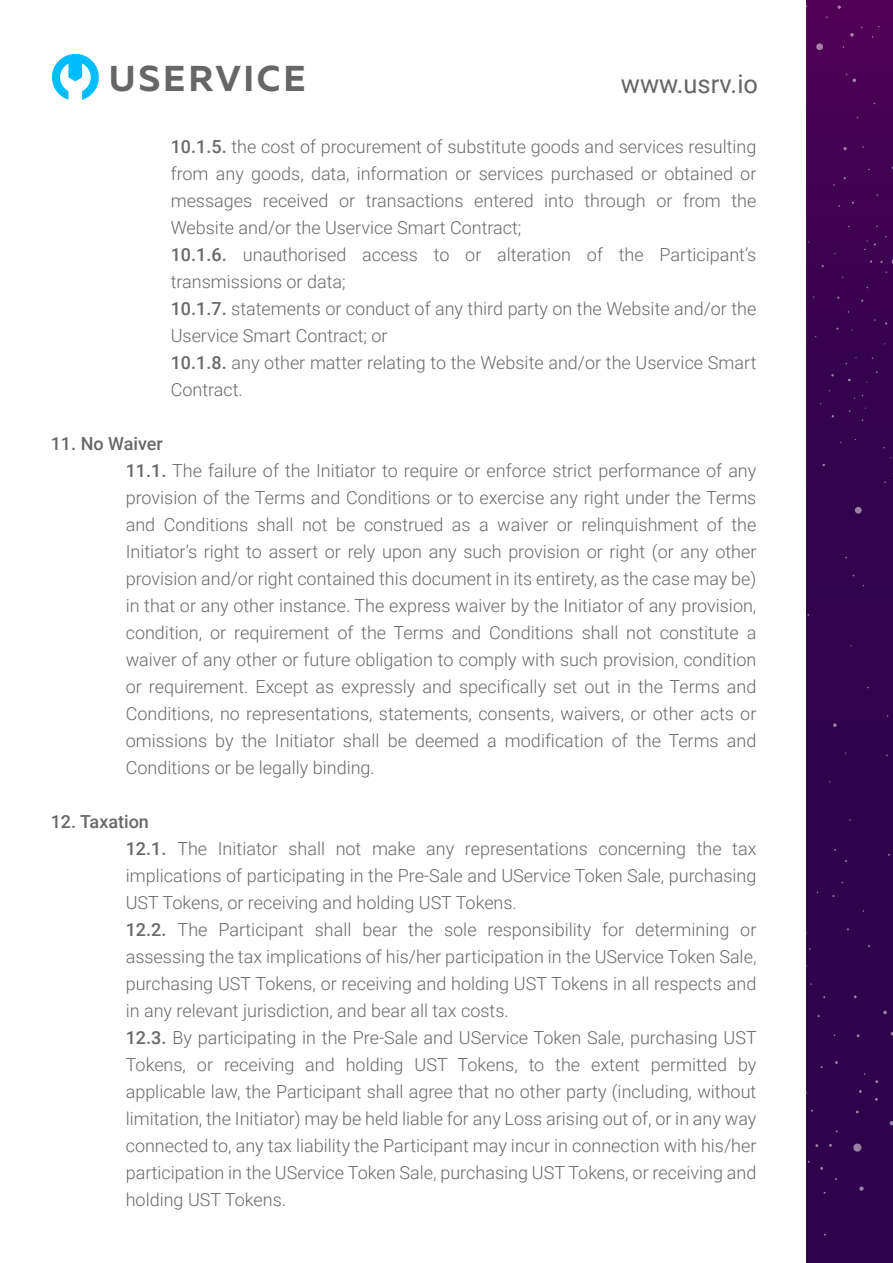
<style>
.page{position:relative;width:893px;height:1263px;background:#fff}
.page>*{position:absolute;margin:0;border:0;box-sizing:border-box;transform-origin:0 0}
.t1{font:700 35.85px "Muller";letter-spacing:.075em;color:#666}
.t2{font:25.5px "Roboto";color:#666}
.t3{font:300 18px/27px "Roboto";color:#6a6969}
.s1{font-weight:500}
</style>
<div class="page">
<div style="left:806px;top:0;width:87px;height:1263px;background:linear-gradient(to bottom,#430252,#28044a)"></div>
<svg style="left:833px;top:723px;width:4px;height:4px"></svg>
<svg style="left:883px;top:1010px;width:4px;height:4px"></svg>
<svg style="left:890px;top:1121px;width:3px;height:4px"></svg>
<svg style="left:859px;top:1186px;width:5px;height:5px"></svg>
<svg style="left:853px;top:1143px;width:8px;height:8px"></svg>
<svg style="left:843px;top:147px;width:4px;height:3px"></svg>
<svg style="left:837px;top:6px;width:4px;height:3px"></svg>
<svg style="left:850px;top:33px;width:4px;height:4px"></svg>
<svg style="left:846px;top:74px;width:10px;height:8px"></svg>
<div style="left:816px;top:43px;width:7px;height:7px;background:#a67fa9;border-radius:50%"></div>
<div style="left:855px;top:507px;width:7px;height:7px;background:#9880a5;border-radius:50%"></div>
<svg style="left:52px;top:54px;width:47px;height:46px"></svg>
<h1 class="t1" style="left:109px;top:56px;width:198px">USERVICE</h1>
<h2 class="t2" style="left:621px;top:66px;width:139px">www.usrv.io</h2>
<p class="t3" style="left:171px;top:132px;width:587px"><span class="s1">10.1.5.</span> the cost of procurement of substitute goods and services resulting from any goods, data, information or services purchased or obtained or messages received or transactions entered into through or from the Website and/or the Uservice Smart Contract;<br><span class="s1">10.1.6.</span> unauthorised access to or alteration of the Participant’s transmissions or data;<br><span class="s1">10.1.7.</span> statements or conduct of any third party on the Website and/or the Uservice Smart Contract; or<br><span class="s1">10.1.8.</span> any other matter relating to the Website and/or the Uservice Smart Contract.</p>
<p class="t3" style="left:126px;top:429px;width:632px;text-indent:-75px"><span class="s1">11. No Waiver<br>11.1.</span> The failure of the Initiator to require or enforce strict performance of any provision of the Terms and Conditions or to exercise any right under the Terms and Conditions shall not be construed as a waiver or relinquishment of the Initiator’s right to assert or rely upon any such provision or right (or any other provision and/or right contained this document in its entirety, as the case may be) in that or any other instance. The express waiver by the Initiator of any provision, condition, or requirement of the Terms and Conditions shall not constitute a waiver of any other or future obligation to comply with such provision, condition or requirement. Except as expressly and specifically set out in the Terms and Conditions, no representations, statements, consents, waivers, or other acts or omissions by the Initiator shall be deemed a modification of the Terms and Conditions or be legally binding.</p>
<p class="t3" style="left:126px;top:807px;width:632px;text-indent:-75px"><span class="s1">12. Taxation<br>12.1.</span> The Initiator shall not make any representations concerning the tax implications of participating in the Pre-Sale and UService Token Sale, purchasing UST Tokens, or receiving and holding UST Tokens.<br><span class="s1">12.2.</span> The Participant shall bear the sole responsibility for determining or assessing the tax implications of his/her participation in the UService Token Sale, purchasing UST Tokens, or receiving and holding UST Tokens in all respects and in any relevant jurisdiction, and bear all tax costs.<br><span class="s1">12.3.</span> By participating in the Pre-Sale and UService Token Sale, purchasing UST Tokens, or receiving and holding UST Tokens, to the extent permitted by applicable law, the Participant shall agree that no other party (including, without limitation, the Initiator) may be held liable for any Loss arising out of, or in any way connected to, any tax liability the Participant may incur in connection with his/her participation in the UService Token Sale, purchasing UST Tokens, or receiving and holding UST Tokens.</p>
</div>
